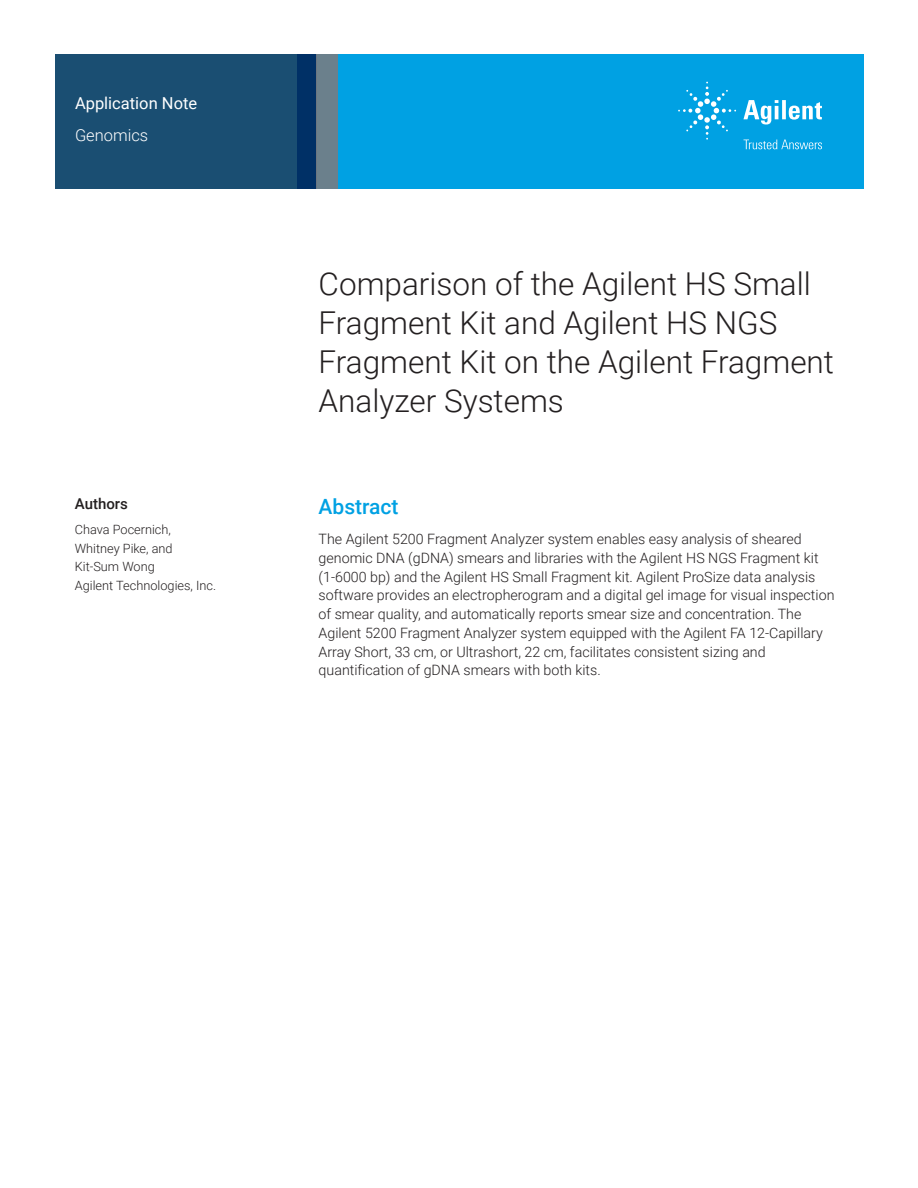
<style>
.page{position:relative;width:918px;height:1188px;background:#fff}
.page>*{position:absolute;margin:0;border:0;box-sizing:border-box;transform-origin:0 0}
.t1{font:300 31.5px/39px "Roboto";color:#231f20}
.t2{font:500 21px "Roboto";color:#00a1e3}
.t3{font:16.5px "Roboto";color:#fff}
.t4{font:300 16.5px "Roboto";color:#fff}
.t5{font:500 15px "Roboto";color:#231f20}
.t6{font:300 14.25px/18.8px "Roboto";color:#231f20}
.t7{font:300 12.75px/18.8px "Roboto";color:#231f20}
</style>
<div class="page">
<div style="left:297px;top:54px;width:567px;height:135px;background:#00a1e3"></div>
<svg style="left:55px;top:54px;width:261px;height:135px;background:#184b71"></svg>
<div style="left:316px;top:54px;width:22px;height:135px;background:#6b808c"></div>
<svg style="left:743px;top:100px;width:79px;height:25px"></svg>
<svg style="left:678px;top:82px;width:58px;height:58px"></svg>
<svg style="left:744px;top:140px;width:78px;height:9px"></svg>
<p class="t3" style="left:75px;top:91px;width:124px">Application Note</p>
<p class="t4" style="left:75px;top:124px;width:75px">Genomics</p>
<p class="t5" style="left:75px;top:493px;width:55px">Authors</p>
<p class="t7" style="left:75px;top:519px;width:143px">Chava Pocernich,<br>Whitney Pike, and<br>Kit-Sum Wong<br>Agilent Technologies, Inc.</p>
<h1 class="t1" style="left:319px;top:263px;width:517px">Comparison of the Agilent HS Small<br>Fragment Kit and Agilent HS NGS<br>Fragment Kit on the Agilent Fragment<br>Analyzer Systems</h1>
<h2 class="t2" style="left:319px;top:491px;width:82px">Abstract</h2>
<p class="t6" style="left:319px;top:529px;width:517px">The Agilent 5200 Fragment Analyzer system enables easy analysis of sheared genomic DNA (gDNA) smears and libraries with the Agilent HS NGS Fragment kit (1-6000 bp) and the Agilent HS Small Fragment kit. Agilent ProSize data analysis software provides an electropherogram and a digital gel image for visual inspection of smear quality, and automatically reports smear size and concentration. The Agilent 5200 Fragment Analyzer system equipped with the Agilent FA 12-Capillary Array Short, 33 cm, or Ultrashort, 22 cm, facilitates consistent sizing and quantification of gDNA smears with both kits.</p>
</div>
